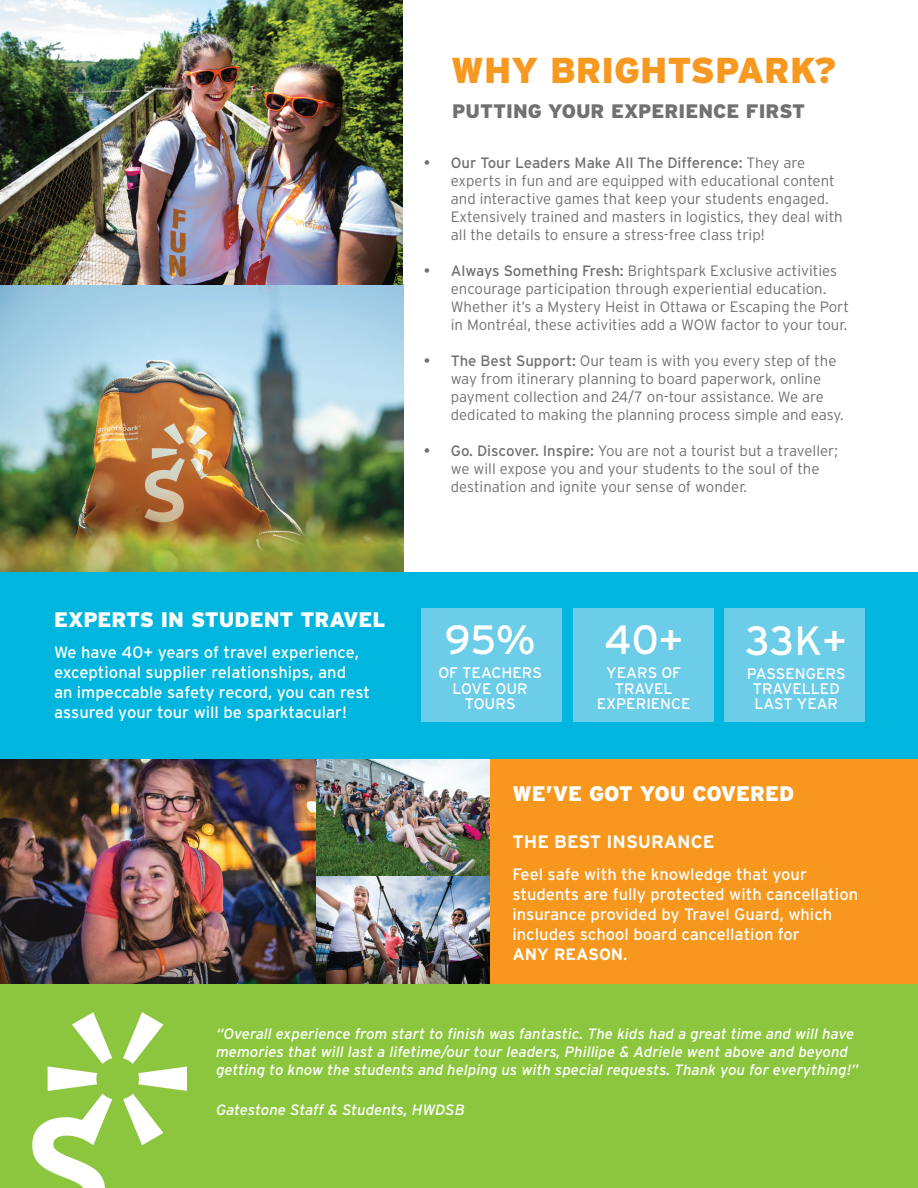
<style>
.page{position:relative;width:918px;height:1188px;background:#fff}
.page>*{position:absolute;margin:0;border:0;box-sizing:border-box;transform-origin:0 0}
.t1{font:40.8px "Interstate";letter-spacing:-.005em;color:#fff}
.t2{font:900 36px "Interstate";color:#f79821}
.t3{font:900 21px "Interstate";color:#fff}
.t4{font:900 19.5px "Interstate";color:#717174}
.t5{font:700 18px "Interstate";color:#fff}
.t6{font:16.5px/19.8px "Interstate";color:#fff}
.t7{font:15.3px/15.3px "Interstate";color:#fff;text-align:center}
.t8{font:300 15px/18px "Interstate";color:#717174}
.t9{font:italic 15px/18px "Interstate";color:#fff}
.s1{font-weight:400}
.s2{font-weight:700}
</style>
<div class="page">
<img style="left:315px;top:758px;width:176px;height:227px">
<img style="left:0;top:758px;width:315px;height:227px">
<div style="left:491px;top:758px;width:427px;height:233px;background:#f7971d"></div>
<img style="left:0;top:0;width:403px;height:572px">
<div style="left:0;top:572px;width:918px;height:186px;background:#00b6de"></div>
<div style="left:573px;top:608px;width:141px;height:114px;background:#6ccde9"></div>
<div style="left:421px;top:608px;width:140px;height:114px;background:#6ccde9"></div>
<div style="left:725px;top:608px;width:140px;height:114px;background:#6ccde9"></div>
<div style="left:0;top:985px;width:918px;height:203px;background:#8bc63e"></div>
<img style="left:32px;top:1013px;width:155px;height:175px">
<h2 class="t2" style="left:451px;top:50px;width:387px">WHY BRIGHTSPARK?</h2>
<h3 class="t4" style="left:452px;top:100px;width:355px">PUTTING YOUR EXPERIENCE FIRST</h3>
<p class="t8" style="left:451px;top:153px;width:393px;text-indent:-27px"><span class="s1">• Our Tour Leaders Make All The Difference:</span> They are experts in fun and are equipped with educational content and interactive games that keep your students engaged.<br>Extensively trained and masters in logistics, they deal with all the details to ensure a stress-free class trip!</p>
<p class="t8" style="left:451px;top:261px;width:400px;text-indent:-27px"><span class="s1">• Always Something Fresh:</span> Brightspark Exclusive activities encourage participation through experiential education.<br>Whether it’s a Mystery Heist in Ottawa or Escaping the Port in Montréal, these activities add a WOW factor to your tour.</p>
<p class="t8" style="left:451px;top:351px;width:395px;text-indent:-27px"><span class="s1">• The Best Support:</span> Our team is with you every step of the way from itinerary planning to board paperwork, online payment collection and 24/7 on-tour assistance. We are dedicated to making the planning process simple and easy.</p>
<p class="t8" style="left:451px;top:441px;width:389px;text-indent:-27px"><span class="s1">• Go. Discover. Inspire:</span> You are not a tourist but a traveller; we will expose you and your students to the soul of the destination and ignite your sense of wonder.</p>
<h3 class="t3" style="left:54px;top:608px;width:333px">EXPERTS IN STUDENT TRAVEL</h3>
<p class="t6" style="left:54px;top:642px;width:306px">We have 40+ years of travel experience,</p>
<p class="t6" style="left:54px;top:662px;width:318px">exceptional supplier relationships, and<br>an impeccable safety record, you can rest assured your tour will be sparktacular!</p>
<h1 class="t1" style="left:445px;top:617px;width:92px">95%</h1>
<p class="t7" style="left:438px;top:665px;width:105px">OF TEACHERS<br>LOVE OUR<br>TOURS</p>
<h1 class="t1" style="left:605px;top:617px;width:80px">40+</h1>
<p class="t7" style="left:597px;top:665px;width:95px">YEARS OF<br>TRAVEL<br>EXPERIENCE</p>
<h1 class="t1" style="left:745px;top:618px;width:103px">33K+</h1>
<p class="t7" style="left:747px;top:665px;width:100px">PASSENGERS<br>TRAVELLED<br>LAST YEAR</p>
<h3 class="t3" style="left:513px;top:782px;width:283px">WE’VE GOT YOU COVERED</h3>
<p class="t5" style="left:513px;top:831px;width:203px">THE BEST INSURANCE</p>
<p class="t6" style="left:513px;top:864px;width:347px">Feel safe with the knowledge that your students are fully protected with cancellation insurance provided by Travel Guard, which includes school board cancellation for<br><span class="s2">ANY REASON</span>.</p>
<p class="t9" style="left:216px;top:1025px;width:644px">“Overall experience from start to finish was fantastic. The kids had a great time and will have memories that will last a lifetime/our tour leaders, Phillipe &amp; Adriele went above and beyond getting to know the students and helping us with special requests. Thank you for everything!”</p>
<p class="t9" style="left:216px;top:1100px;width:250px">Gatestone Staff &amp; Students, HWDSB</p>
</div>
